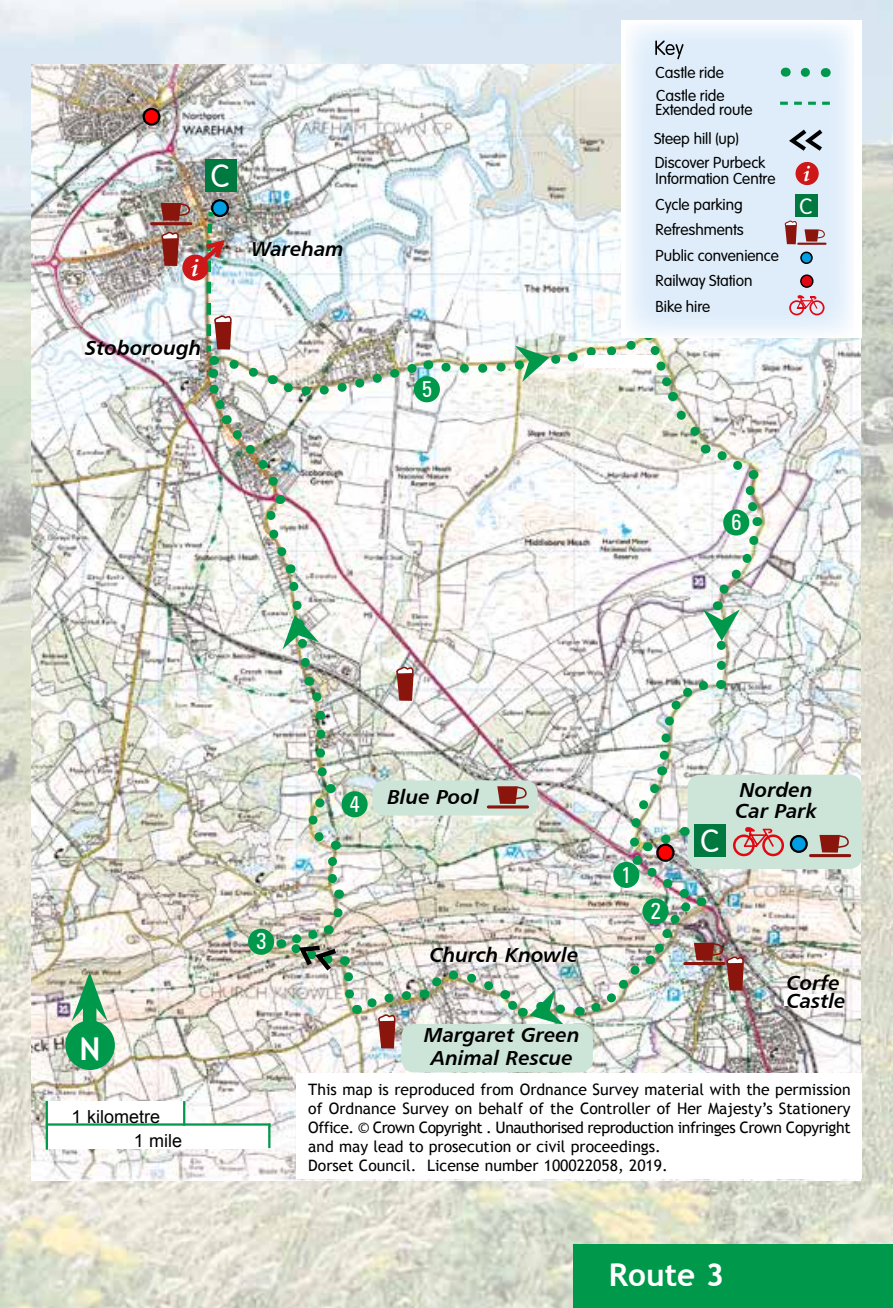
<style>
.page{position:relative;width:893px;height:1308px;background:#fff}
.page>*{position:absolute;margin:0;border:0;box-sizing:border-box;transform-origin:0 0}
.t1{font:700 31.5px "Trebuchet MS";color:#fff}
.t2{font:31.5px "Vogue Plain";color:#fff}
.t3{font:italic 700 24.75px "Palm Springs";color:#fff}
.t4{font:condensed 22.5px "Zurich BT";color:#fff}
.t5{font:italic 700 22.05px "Palm Springs";color:#fff}
.t6{font:21.82px "Vogue Plain";color:#fff}
.t7{font:20.25px/18px "Humanist 777 BT Bold Italic B";color:#000}
.t8{font:18px/23.4px "Arial";color:#000}
.t9{font:15.75px/18.9px "Trebuchet MS";color:#000}
.t10{font:15.53px/25.7px "Vogue Plain";color:#000}
</style>
<div class="page">
<img style="left:0;top:0;width:893px;height:1307px">
<div style="left:574px;top:1244px;width:319px;height:63px;background:#00994c"></div>
<img style="left:32px;top:64px;width:829px;height:1116px">
<div style="left:65px;top:1020px;width:50px;height:50px;background:#00994c;border-radius:50%"></div>
<svg style="left:72px;top:972px;width:36px;height:49px;background:#7eba8f"></svg>
<div style="left:151px;top:346px;width:49px;height:14px;background:#fff"></div>
<div style="left:297px;top:1073px;width:565px;height:105px;background:#fff"></div>
<div style="left:48px;top:1101px;width:136px;height:24px;background:#fff"></div>
<div style="left:48px;top:1124px;width:220px;height:25px;background:#fff"></div>
<hr style="left:46px;top:1101px;width:2px;height:24px;background:#00994c">
<hr style="left:46px;top:1125px;width:2px;height:24px;background:#00994c">
<hr style="left:183px;top:1101px;width:2px;height:24px;background:#00994c">
<hr style="left:268px;top:1123px;width:2px;height:25px;background:#00994c">
<hr style="left:46px;top:1123px;width:224px;height:2px;background:#00994c">
<svg style="left:161px;top:232px;width:18px;height:34px"></svg>
<div style="left:205px;top:159px;width:32px;height:32px;background:#007941"></div>
<svg style="left:212px;top:200px;width:16px;height:16px"></svg>
<div style="left:211px;top:199px;width:18px;height:18px;border:2px solid #000;border-radius:50%"></div>
<svg style="left:161px;top:203px;width:31px;height:18px"></svg>
<hr style="left:152px;top:222px;width:39px;height:3px;background:#89150d">
<div style="left:144px;top:109px;width:15px;height:15px;background:#f00;border-radius:50%"></div>
<div style="left:143px;top:108px;width:17px;height:18px;border:2px solid #000;border-radius:50%"></div>
<div style="left:401px;top:1024px;width:192px;height:48px;background:#cce5d8;border-radius:13px"></div>
<div style="left:687px;top:774px;width:175px;height:95px;background:#cce5d8;border-radius:13px"></div>
<div style="left:182px;top:254px;width:26px;height:27px;background:#cd1719;border-radius:50%"></div>
<div style="left:622px;top:21px;width:240px;height:317px;background:#fff"></div>
<img style="left:628px;top:25px;width:223px;height:182px">
<svg style="left:655px;top:40px;width:28px;height:19px"></svg>
<div style="left:795px;top:194px;width:22px;height:23px;background:#007941"></div>
<svg style="left:780px;top:102px;width:8px;height:3px"></svg>
<svg style="left:794px;top:102px;width:8px;height:3px"></svg>
<svg style="left:808px;top:102px;width:8px;height:3px"></svg>
<svg style="left:822px;top:102px;width:8px;height:3px"></svg>
<div style="left:795px;top:162px;width:24px;height:23px;background:#cd1719;border-radius:50%"></div>
<img style="left:198px;top:207px;width:653px;height:841px">
<svg style="left:785px;top:125px;width:42px;height:30px"></svg>
<svg style="left:805px;top:68px;width:10px;height:9px"></svg>
<h1 class="t2" style="left:211px;top:158px;width:20px">C</h1>
<h2 class="t3" style="left:191px;top:253px;width:10px">i</h2>
<p class="t7" style="left:251px;top:240px;width:94px">Wareham</p>
<p class="t7" style="left:85px;top:338px;width:118px">Stoborough</p>
<h3 class="t4" style="left:422px;top:375px;width:12px">5</h3>
<p class="t10" style="left:656px;top:59px;width:70px">Castle ride</p>
<p class="t10" style="left:656px;top:83px;width:70px">Castle ride</p>
<p class="t10" style="left:656px;top:97px;width:98px">Extended route</p>
<p class="t10" style="left:654px;top:126px;width:86px">Steep hill (up)</p>
<p class="t10" style="left:655px;top:155px;width:122px;line-height:15.8px">Discover Purbeck<br>Information Centre</p>
<p class="t10" style="left:656px;top:191px;width:125px">Cycle parking<br>Refreshments<br>Public convenience<br>Railway Station<br>Bike hire</p>
<h3 class="t5" style="left:803px;top:161px;width:9px">i</h3>
<h3 class="t6" style="left:799px;top:194px;width:14px">C</h3>
<h3 class="t4" style="left:731px;top:508px;width:12px">6</h3>
<h1 class="t1" style="left:80px;top:1029px;width:23px">N</h1>
<p class="t8" style="left:134px;top:1105px;width:50px;text-indent:-62px">1 kilometre<br>1 mile</p>
<h3 class="t4" style="left:256px;top:927px;width:12px">3</h3>
<h3 class="t4" style="left:350px;top:790px;width:12px">4</h3>
<p class="t7" style="left:387px;top:787px;width:93px">Blue Pool</p>
<p class="t7" style="left:430px;top:945px;width:150px">Church Knowle</p>
<p class="t7" style="left:424px;top:1023px;width:157px;line-height:22.5px;text-align:center">Margaret Green<br>Animal Rescue</p>
<h3 class="t4" style="left:621px;top:861px;width:12px">1</h3>
<h3 class="t4" style="left:650px;top:897px;width:12px">2</h3>
<h1 class="t2" style="left:700px;top:823px;width:20px">C</h1>
<p class="t7" style="left:736px;top:779px;width:83px;line-height:20.2px">Norden<br>Car Park</p>
<p class="t7" style="left:787px;top:973px;width:60px">Corfe<br>Castle</p>
<p class="t9" style="left:308px;top:1080px;width:544px">This map is reproduced from Ordnance Survey material with the permission of Ordnance Survey on behalf of the Controller of Her Majesty’s Stationery Office. © Crown Copyright . Unauthorised reproduction infringes Crown Copyright and may lead to prosecution or civil proceedings.<br>Dorset Council. License number 100022058, 2019.</p>
<h1 class="t1" style="left:609px;top:1255px;width:117px">Route 3</h1>
</div>
